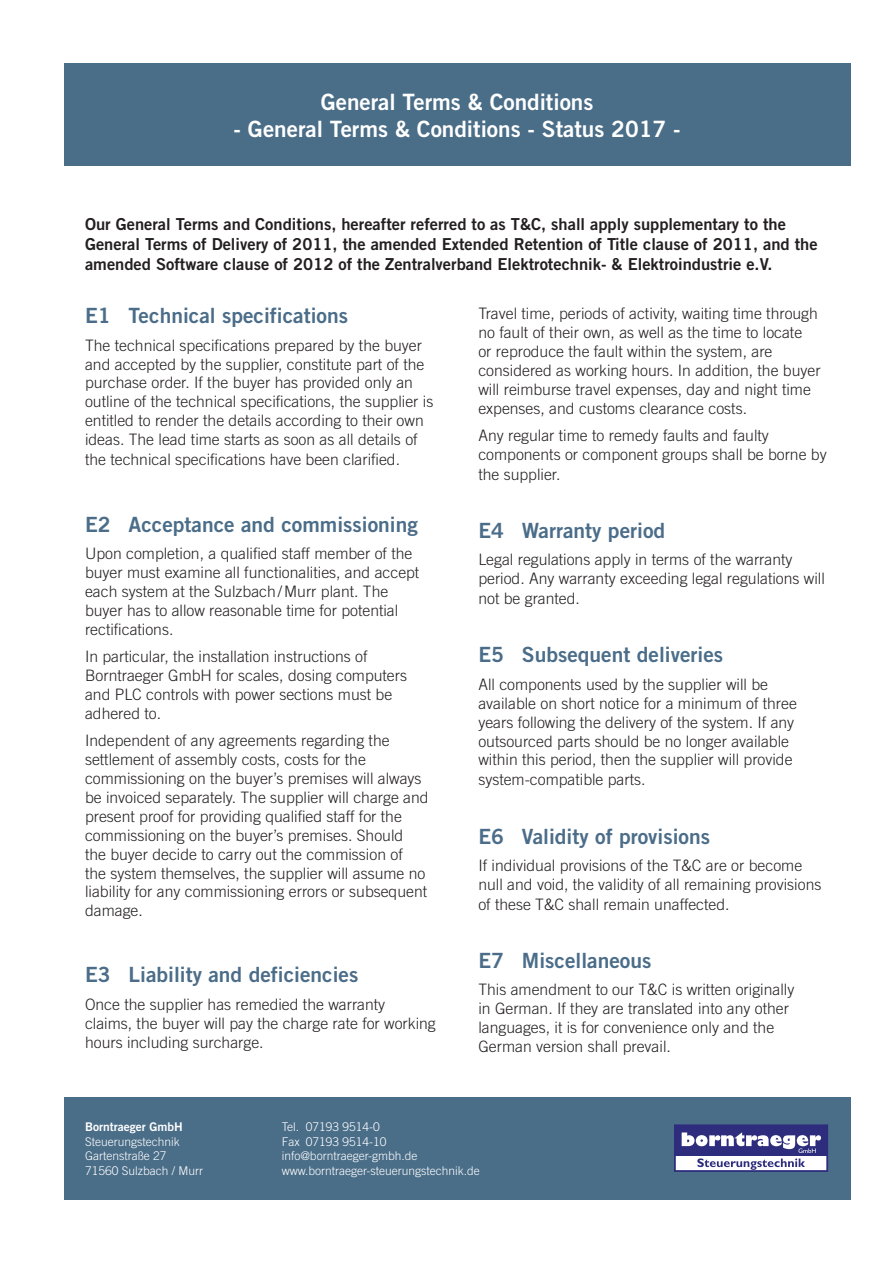
<style>
.page{position:relative;width:893px;height:1263px;background:#fff}
.page>*{position:absolute;margin:0;border:0;box-sizing:border-box;transform-origin:0 0}
.t1{font:22.5px "Trade Gothic Bold Two";color:#fff}
.t2{font:21px "Trade Gothic Bold Two";color:#4b6d89}
.t3{font:16.5px/19.8px "Trade Gothic Bold Two";color:#231f20}
.t4{font:300 15.75px/18.9px "Trade Gothic";color:#231f20}
.t5{font:300 12px/14.4px "Trade Gothic";color:#fff}
.t6{font:12px "Trade Gothic Bold Two";color:#fff}
</style>
<div class="page">
<div style="left:64px;top:64px;width:786px;height:102px;background:#4a6d88"></div>
<div style="left:64px;top:1097px;width:786px;height:102px;background:#4a6d88"></div>
<svg style="left:674px;top:1124px;width:154px;height:48px;background:#7f7faf"></svg>
<h1 class="t1" style="left:321px;top:88px;width:274px">General Terms &amp; Conditions</h1>
<h1 class="t1" style="left:234px;top:115px;width:448px">- General Terms &amp; Conditions - Status 2017 -</h1>
<p class="t3" style="left:85px;top:214px;width:734px">Our General Terms and Conditions, hereafter referred to as T&amp;C, shall apply supplementary to the<br>General Terms of Delivery of 2011, the amended Extended Retention of Title clause of 2011, and the amended Software clause of 2012 of the Zentralverband Elektrotechnik- &amp; Elektroindustrie e.V.</p>
<h2 class="t2" style="left:85px;top:303px;width:265px">E1 Technical specifications</h2>
<p class="t4" style="left:85px;top:335px;width:350px">The technical specifications prepared by the buyer and accepted by the supplier, constitute part of the purchase order. If the buyer has provided only an outline of the technical specifications, the supplier is entitled to render the details according to their own ideas. The lead time starts as soon as all details of the technical specifications have been clarified.</p>
<h2 class="t2" style="left:85px;top:511px;width:334px">E2 Acceptance and commissioning</h2>
<p class="t4" style="left:85px;top:544px;width:336px">Upon completion, a qualified staff member of the buyer must examine all functionalities, and accept each system at the Sulzbach/Murr plant. The buyer has to allow reasonable time for potential rectifications.</p>
<p class="t4" style="left:85px;top:647px;width:324px">In particular, the installation instructions of Borntraeger GmbH for scales, dosing computers and PLC controls with power sections must be adhered to.</p>
<p class="t4" style="left:85px;top:731px;width:345px">Independent of any agreements regarding the settlement of assembly costs, costs for the commissioning on the buyer’s premises will always be invoiced separately. The supplier will charge and present proof for providing qualified staff for the commissioning on the buyer’s premises. Should<br>the buyer decide to carry out the commission of<br>the system themselves, the supplier will assume no liability for any commissioning errors or subsequent damage.</p>
<h2 class="t2" style="left:85px;top:962px;width:275px">E3 Liability and deficiencies</h2>
<p class="t4" style="left:85px;top:994px;width:352px">Once the supplier has remedied the warranty claims, the buyer will pay the charge rate for working hours including surcharge.</p>
<p class="t4" style="left:478px;top:304px;width:344px">Travel time, periods of activity, waiting time through no fault of their own, as well as the time to locate<br>or reproduce the fault within the system, are considered as working hours. In addition, the buyer will reimburse travel expenses, day and night time expenses, and customs clearance costs.</p>
<p class="t4" style="left:478px;top:425px;width:350px;line-height:19.4px">Any regular time to remedy faults and faulty components or component groups shall be borne by the supplier.</p>
<h2 class="t2" style="left:478px;top:517px;width:188px">E4 Warranty period</h2>
<p class="t4" style="left:478px;top:550px;width:348px;line-height:19.4px">Legal regulations apply in terms of the warranty period. Any warranty exceeding legal regulations will not be granted.</p>
<h2 class="t2" style="left:478px;top:642px;width:246px">E5 Subsequent deliveries</h2>
<p class="t4" style="left:478px;top:674px;width:320px">All components used by the supplier will be available on short notice for a minimum of three years following the delivery of the system. If any outsourced parts should be no longer available within this period, then the supplier will provide system-compatible parts.</p>
<h2 class="t2" style="left:478px;top:823px;width:233px">E6 Validity of provisions</h2>
<p class="t4" style="left:478px;top:855px;width:345px;line-height:19.4px">If individual provisions of the T&amp;C are or become null and void, the validity of all remaining provisions of these T&amp;C shall remain unaffected.</p>
<h2 class="t2" style="left:478px;top:947px;width:174px">E7 Miscellaneous</h2>
<p class="t4" style="left:478px;top:980px;width:317px">This amendment to our T&amp;C is written originally in German. If they are translated into any other languages, it is for convenience only and the German version shall prevail.</p>
<p class="t6" style="left:85px;top:1120px;width:99px">Borntraeger GmbH</p>
<p class="t5" style="left:85px;top:1134px;width:120px">Steuerungstechnik<br>Gartenstraße 27<br>71560 Sulzbach / Murr</p>
<p class="t5" style="left:282px;top:1120px;width:200px">Tel. 07193 9514-0<br>Fax 07193 9514-10 info@borntraeger-gmbh.de www.borntraeger-steuerungstechnik.de</p>
</div>
